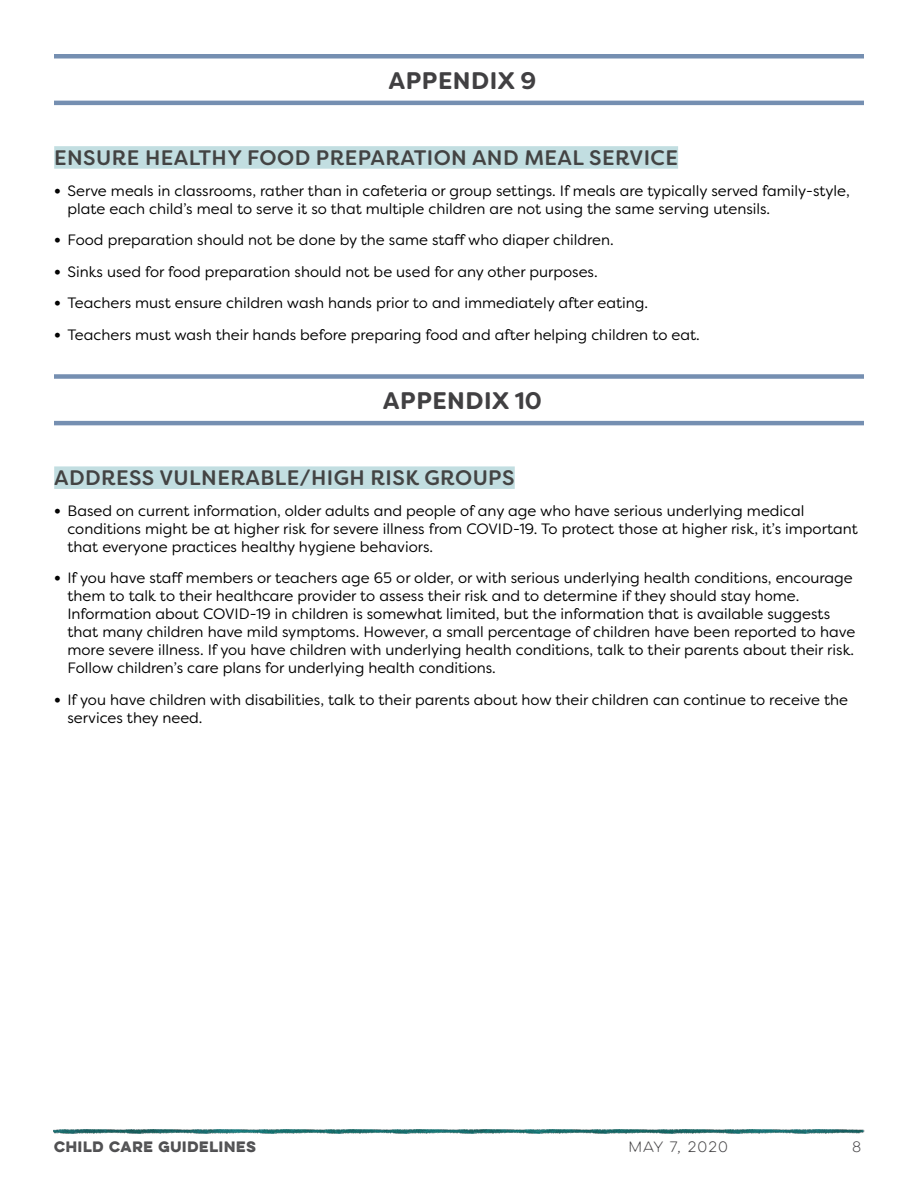
<style>
.page{position:relative;width:918px;height:1188px;background:#fff}
.page>*{position:absolute;margin:0;border:0;box-sizing:border-box;transform-origin:0 0}
.t1{font:700 24px "Filson Soft";letter-spacing:.02em;color:#414042}
.Subhead{font:500 21px "Filson Soft";letter-spacing:.02em;color:#434343}
.t2{font:15px/18px "Filson Soft";color:#000}
.t3{font:700 13.5px "Lulo One";letter-spacing:-.17em;color:#4d4d4f}
.t4{font:13.5px "Lulo One";letter-spacing:-.12em;color:#414042}
.s1{font-family:"Lulo One";font-weight:700}
</style>
<div class="page">
<img style="left:54px;top:1129px;width:810px;height:5px">
<hr style="left:54px;top:54px;width:810px;height:4px;background:#758fb1">
<hr style="left:54px;top:101px;width:810px;height:4px;background:#758fb1">
<div style="left:54px;top:146px;width:624px;height:23px;background:#c2dee1"></div>
<div style="left:54px;top:374px;width:810px;height:5px;background:#758fb1"></div>
<hr style="left:54px;top:421px;width:810px;height:4px;background:#758fb1">
<div style="left:54px;top:466px;width:461px;height:23px;background:#c2dee1"></div>
<p class="t1" style="left:389px;top:65px;width:149px">APPENDIX 9</p>
<p class="Subhead" style="left:54px;top:144px;width:625px">ENSURE HEALTHY FOOD PREPARATION AND MEAL SERVICE</p>
<p class="t2" style="left:68px;top:181px;width:784px;text-indent:-14px"><span class="s1">•</span> Serve meals in classrooms, rather than in cafeteria or group settings. If meals are typically served family-style, plate each child’s meal to serve it so that multiple children are not using the same serving utensils.</p>
<p class="t2" style="left:54px;top:231px;width:561px"><span class="s1">•</span> Food preparation should not be done by the same staff who diaper children.</p>
<p class="t2" style="left:54px;top:262px;width:545px"><span class="s1">•</span> Sinks used for food preparation should not be used for any other purposes.</p>
<p class="t2" style="left:54px;top:294px;width:596px"><span class="s1">•</span> Teachers must ensure children wash hands prior to and immediately after eating.</p>
<p class="t2" style="left:54px;top:325px;width:647px"><span class="s1">•</span> Teachers must wash their hands before preparing food and after helping children to eat.</p>
<p class="t1" style="left:383px;top:385px;width:161px">APPENDIX 10</p>
<p class="Subhead" style="left:54px;top:464px;width:462px">ADDRESS VULNERABLE/HIGH RISK GROUPS</p>
<p class="t2" style="left:68px;top:502px;width:792px;text-indent:-14px"><span class="s1">•</span> Based on current information, older adults and people of any age who have serious underlying medical conditions might be at higher risk for severe illness from COVID-19. To protect those at higher risk, it’s important that everyone practices healthy hygiene behaviors.</p>
<p class="t2" style="left:68px;top:569px;width:789px;text-indent:-14px"><span class="s1">•</span> If you have staff members or teachers age 65 or older, or with serious underlying health conditions, encourage them to talk to their healthcare provider to assess their risk and to determine if they should stay home.<br>Information about COVID-19 in children is somewhat limited, but the information that is available suggests that many children have mild symptoms. However, a small percentage of children have been reported to have more severe illness. If you have children with underlying health conditions, talk to their parents about their risk.<br>Follow children’s care plans for underlying health conditions.</p>
<p class="t2" style="left:68px;top:691px;width:782px;text-indent:-14px"><span class="s1">•</span> If you have children with disabilities, talk to their parents about how their children can continue to receive the services they need.</p>
<p class="t3" style="left:54px;top:1137px;width:206px">CHILD CARE GUIDELINES</p>
<p class="t4" style="left:628px;top:1138px;width:104px">May 7, 2020</p>
<p class="t4" style="left:852px;top:1138px;width:13px">8</p>
</div>
